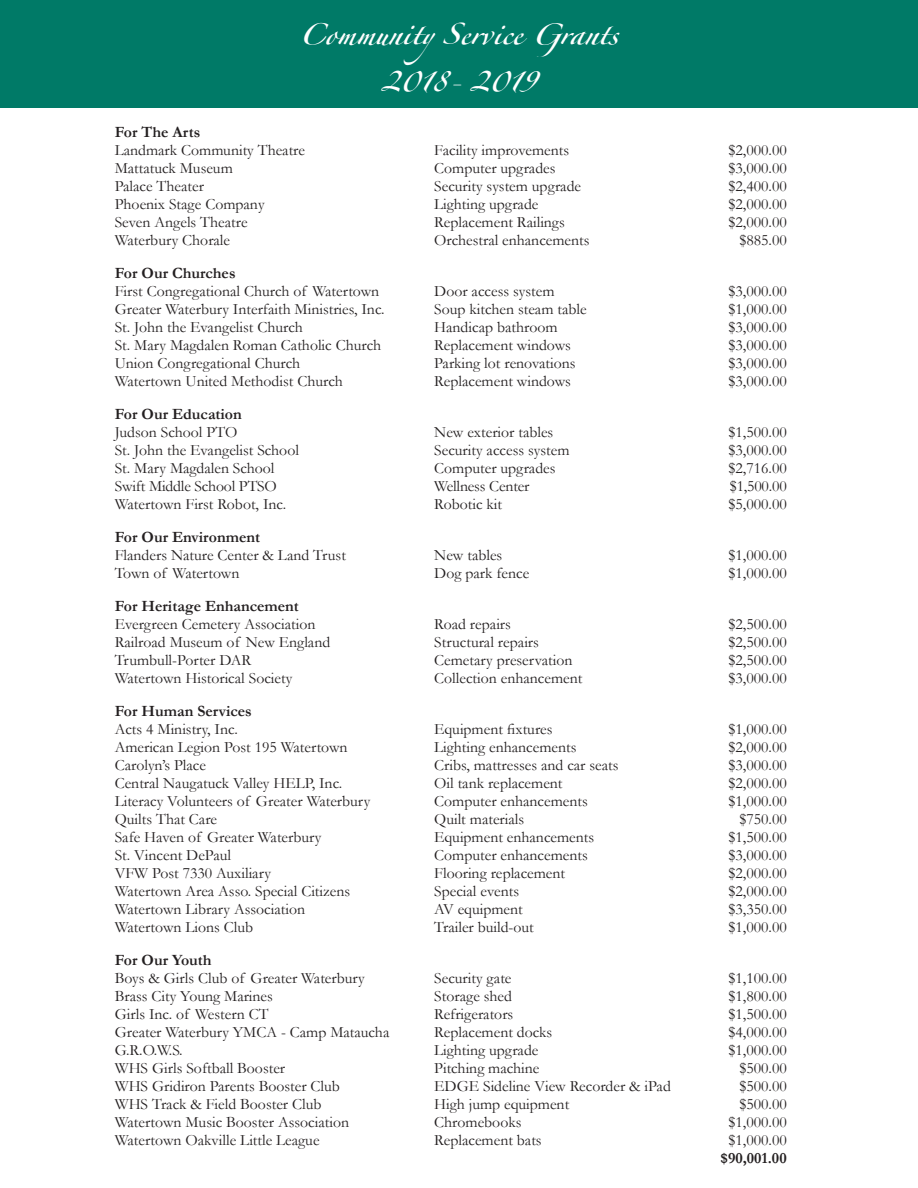
<style>
.page{position:relative;width:918px;height:1188px;background:#fff}
.page>*{position:absolute;margin:0;border:0;box-sizing:border-box;transform-origin:0 0}
.t1{font:48px "Zapfino Forte LT Pro";color:#fff}
.t2{font:45px "Zapfino Forte LT Pro";color:#fff}
.t3{font:15.75px "Garamond";color:#231f20}
.t4{font:700 15.75px "Garamond";color:#231f20}
</style>
<div class="page">
<div style="left:0;top:0;width:918px;height:108px;background:#007a67"></div>
<p class="t1" style="left:300px;top:-1px;width:320px">Community Service Grants</p>
<p class="t2" style="left:381px;top:49px;width:157px">2018- 2019</p>
<p class="t4" style="left:115px;top:123px;width:87px">For The Arts</p>
<p class="t3" style="left:115px;top:141px;width:192px">Landmark Community Theatre</p>
<p class="t3" style="left:434px;top:141px;width:136px">Facility improvements</p>
<p class="t3" style="left:729px;top:141px;width:60px">$2,000.00</p>
<p class="t3" style="left:115px;top:159px;width:120px">Mattatuck Museum</p>
<p class="t3" style="left:434px;top:159px;width:123px">Computer upgrades</p>
<p class="t3" style="left:729px;top:159px;width:60px">$3,000.00</p>
<p class="t3" style="left:115px;top:177px;width:91px">Palace Theater</p>
<p class="t3" style="left:434px;top:177px;width:148px">Security system upgrade</p>
<p class="t3" style="left:729px;top:177px;width:60px">$2,400.00</p>
<p class="t3" style="left:115px;top:195px;width:151px">Phoenix Stage Company</p>
<p class="t3" style="left:434px;top:195px;width:106px">Lighting upgrade</p>
<p class="t3" style="left:729px;top:195px;width:60px">$2,000.00</p>
<p class="t3" style="left:115px;top:213px;width:134px">Seven Angels Theatre</p>
<p class="t3" style="left:434px;top:213px;width:132px">Replacement Railings</p>
<p class="t3" style="left:729px;top:213px;width:60px">$2,000.00</p>
<p class="t3" style="left:115px;top:231px;width:117px">Waterbury Chorale</p>
<p class="t3" style="left:434px;top:231px;width:157px">Orchestral enhancements</p>
<p class="t3" style="left:739px;top:231px;width:49px">$885.00</p>
<p class="t4" style="left:115px;top:264px;width:122px">For Our Churches</p>
<p class="t3" style="left:115px;top:282px;width:266px">First Congregational Church of Watertown</p>
<p class="t3" style="left:434px;top:282px;width:122px">Door access system</p>
<p class="t3" style="left:729px;top:282px;width:60px">$3,000.00</p>
<p class="t3" style="left:115px;top:300px;width:271px">Greater Waterbury Interfaith Ministries, Inc.</p>
<p class="t3" style="left:434px;top:300px;width:154px">Soup kitchen steam table</p>
<p class="t3" style="left:729px;top:300px;width:60px">$1,000.00</p>
<p class="t3" style="left:115px;top:318px;width:190px">St. John the Evangelist Church</p>
<p class="t3" style="left:434px;top:318px;width:125px">Handicap bathroom</p>
<p class="t3" style="left:729px;top:318px;width:60px">$3,000.00</p>
<p class="t3" style="left:115px;top:336px;width:268px">St. Mary Magdalen Roman Catholic Church</p>
<p class="t3" style="left:434px;top:336px;width:138px">Replacement windows</p>
<p class="t3" style="left:729px;top:336px;width:60px">$3,000.00</p>
<p class="t3" style="left:115px;top:354px;width:187px">Union Congregational Church</p>
<p class="t3" style="left:434px;top:354px;width:143px">Parking lot renovations</p>
<p class="t3" style="left:729px;top:354px;width:60px">$3,000.00</p>
<p class="t3" style="left:115px;top:372px;width:230px">Watertown United Methodist Church</p>
<p class="t3" style="left:434px;top:372px;width:138px">Replacement windows</p>
<p class="t3" style="left:729px;top:372px;width:60px">$3,000.00</p>
<p class="t4" style="left:115px;top:405px;width:129px">For Our Education</p>
<p class="t3" style="left:115px;top:423px;width:124px">Judson School PTO</p>
<p class="t3" style="left:434px;top:423px;width:121px">New exterior tables</p>
<p class="t3" style="left:729px;top:423px;width:60px">$1,500.00</p>
<p class="t3" style="left:115px;top:441px;width:186px">St. John the Evangelist School</p>
<p class="t3" style="left:434px;top:441px;width:137px">Security access system</p>
<p class="t3" style="left:729px;top:441px;width:60px">$3,000.00</p>
<p class="t3" style="left:115px;top:459px;width:161px">St. Mary Magdalen School</p>
<p class="t3" style="left:434px;top:459px;width:123px">Computer upgrades</p>
<p class="t3" style="left:729px;top:459px;width:60px">$2,716.00</p>
<p class="t3" style="left:115px;top:477px;width:164px">Swift Middle School PTSO</p>
<p class="t3" style="left:434px;top:477px;width:97px">Wellness Center</p>
<p class="t3" style="left:730px;top:477px;width:59px">$1,500.00</p>
<p class="t3" style="left:115px;top:495px;width:173px">Watertown First Robot, Inc.</p>
<p class="t3" style="left:434px;top:495px;width:69px">Robotic kit</p>
<p class="t3" style="left:729px;top:495px;width:60px">$5,000.00</p>
<p class="t4" style="left:115px;top:528px;width:147px">For Our Environment</p>
<p class="t3" style="left:115px;top:546px;width:233px">Flanders Nature Center &amp; Land Trust</p>
<p class="t3" style="left:434px;top:546px;width:70px">New tables</p>
<p class="t3" style="left:729px;top:546px;width:60px">$1,000.00</p>
<p class="t3" style="left:115px;top:564px;width:126px">Town of Watertown</p>
<p class="t3" style="left:434px;top:564px;width:96px">Dog park fence</p>
<p class="t3" style="left:729px;top:564px;width:60px">$1,000.00</p>
<p class="t4" style="left:115px;top:597px;width:186px">For Heritage Enhancement</p>
<p class="t3" style="left:115px;top:615px;width:202px">Evergreen Cemetery Association</p>
<p class="t3" style="left:434px;top:615px;width:78px">Road repairs</p>
<p class="t3" style="left:729px;top:615px;width:60px">$2,500.00</p>
<p class="t3" style="left:115px;top:633px;width:217px">Railroad Museum of New England</p>
<p class="t3" style="left:434px;top:633px;width:106px">Structural repairs</p>
<p class="t3" style="left:729px;top:633px;width:60px">$2,500.00</p>
<p class="t3" style="left:115px;top:651px;width:138px">Trumbull-Porter DAR</p>
<p class="t3" style="left:434px;top:651px;width:140px">Cemetary preservation</p>
<p class="t3" style="left:729px;top:651px;width:60px">$2,500.00</p>
<p class="t3" style="left:115px;top:669px;width:179px">Watertown Historical Society</p>
<p class="t3" style="left:434px;top:669px;width:150px">Collection enhancement</p>
<p class="t3" style="left:729px;top:669px;width:60px">$3,000.00</p>
<p class="t4" style="left:115px;top:702px;width:139px">For Human Services</p>
<p class="t3" style="left:115px;top:720px;width:125px">Acts 4 Ministry, Inc.</p>
<p class="t3" style="left:434px;top:720px;width:120px">Equipment fixtures</p>
<p class="t3" style="left:729px;top:720px;width:60px">$1,000.00</p>
<p class="t3" style="left:115px;top:738px;width:234px">American Legion Post 195 Watertown</p>
<p class="t3" style="left:434px;top:738px;width:144px">Lighting enhancements</p>
<p class="t3" style="left:729px;top:738px;width:60px">$2,000.00</p>
<p class="t3" style="left:115px;top:756px;width:93px">Carolyn’s Place</p>
<p class="t3" style="left:434px;top:756px;width:186px">Cribs, mattresses and car seats</p>
<p class="t3" style="left:729px;top:756px;width:60px">$3,000.00</p>
<p class="t3" style="left:115px;top:774px;width:229px">Central Naugatuck Valley HELP, Inc.</p>
<p class="t3" style="left:434px;top:774px;width:130px">Oil tank replacement</p>
<p class="t3" style="left:729px;top:774px;width:60px">$2,000.00</p>
<p class="t3" style="left:115px;top:792px;width:257px">Literacy Volunteers of Greater Waterbury</p>
<p class="t3" style="left:434px;top:792px;width:155px">Computer enhancements</p>
<p class="t3" style="left:729px;top:792px;width:60px">$1,000.00</p>
<p class="t3" style="left:115px;top:810px;width:104px">Quilts That Care</p>
<p class="t3" style="left:434px;top:810px;width:91px">Quilt materials</p>
<p class="t3" style="left:739px;top:810px;width:49px">$750.00</p>
<p class="t3" style="left:115px;top:828px;width:208px">Safe Haven of Greater Waterbury</p>
<p class="t3" style="left:434px;top:828px;width:161px">Equipment enhancements</p>
<p class="t3" style="left:729px;top:828px;width:60px">$1,500.00</p>
<p class="t3" style="left:115px;top:846px;width:118px">St. Vincent DePaul</p>
<p class="t3" style="left:434px;top:846px;width:155px">Computer enhancements</p>
<p class="t3" style="left:729px;top:846px;width:60px">$3,000.00</p>
<p class="t3" style="left:115px;top:864px;width:158px">VFW Post 7330 Auxiliary</p>
<p class="t3" style="left:434px;top:864px;width:132px">Flooring replacement</p>
<p class="t3" style="left:729px;top:864px;width:60px">$2,000.00</p>
<p class="t3" style="left:115px;top:882px;width:237px">Watertown Area Asso. Special Citizens</p>
<p class="t3" style="left:434px;top:882px;width:86px">Special events</p>
<p class="t3" style="left:729px;top:882px;width:60px">$2,000.00</p>
<p class="t3" style="left:115px;top:900px;width:192px">Watertown Library Association</p>
<p class="t3" style="left:434px;top:900px;width:90px">AV equipment</p>
<p class="t3" style="left:729px;top:900px;width:60px">$3,350.00</p>
<p class="t3" style="left:115px;top:918px;width:140px">Watertown Lions Club</p>
<p class="t3" style="left:434px;top:918px;width:101px">Trailer build-out</p>
<p class="t3" style="left:729px;top:918px;width:60px">$1,000.00</p>
<p class="t4" style="left:115px;top:951px;width:98px">For Our Youth</p>
<p class="t3" style="left:115px;top:969px;width:252px">Boys &amp; Girls Club of Greater Waterbury</p>
<p class="t3" style="left:434px;top:969px;width:79px">Security gate</p>
<p class="t3" style="left:729px;top:969px;width:60px">$1,100.00</p>
<p class="t3" style="left:115px;top:987px;width:160px">Brass City Young Marines</p>
<p class="t3" style="left:434px;top:987px;width:79px">Storage shed</p>
<p class="t3" style="left:729px;top:987px;width:60px">$1,800.00</p>
<p class="t3" style="left:115px;top:1005px;width:155px">Girls Inc. of Western CT</p>
<p class="t3" style="left:434px;top:1005px;width:81px">Refrigerators</p>
<p class="t3" style="left:729px;top:1005px;width:60px">$1,500.00</p>
<p class="t3" style="left:115px;top:1023px;width:276px">Greater Waterbury YMCA - Camp Mataucha</p>
<p class="t3" style="left:434px;top:1023px;width:120px">Replacement docks</p>
<p class="t3" style="left:729px;top:1023px;width:60px">$4,000.00</p>
<p class="t3" style="left:115px;top:1041px;width:69px">G.R.O.W.S.</p>
<p class="t3" style="left:434px;top:1041px;width:106px">Lighting upgrade</p>
<p class="t3" style="left:729px;top:1041px;width:60px">$1,000.00</p>
<p class="t3" style="left:115px;top:1059px;width:172px">WHS Girls Softball Booster</p>
<p class="t3" style="left:434px;top:1059px;width:107px">Pitching machine</p>
<p class="t3" style="left:739px;top:1059px;width:49px">$500.00</p>
<p class="t3" style="left:115px;top:1077px;width:227px">WHS Gridiron Parents Booster Club</p>
<p class="t3" style="left:434px;top:1077px;width:238px">EDGE Sideline View Recorder &amp; iPad</p>
<p class="t3" style="left:739px;top:1077px;width:49px">$500.00</p>
<p class="t3" style="left:115px;top:1095px;width:208px">WHS Track &amp; Field Booster Club</p>
<p class="t3" style="left:434px;top:1095px;width:137px">High jump equipment</p>
<p class="t3" style="left:739px;top:1095px;width:49px">$500.00</p>
<p class="t3" style="left:115px;top:1113px;width:236px">Watertown Music Booster Association</p>
<p class="t3" style="left:434px;top:1113px;width:89px">Chromebooks</p>
<p class="t3" style="left:729px;top:1113px;width:60px">$1,000.00</p>
<p class="t3" style="left:115px;top:1131px;width:206px">Watertown Oakville Little League</p>
<p class="t3" style="left:434px;top:1131px;width:109px">Replacement bats</p>
<p class="t3" style="left:729px;top:1131px;width:60px">$1,000.00</p>
<p class="t4" style="left:721px;top:1149px;width:68px">$90,001.00</p>
</div>
